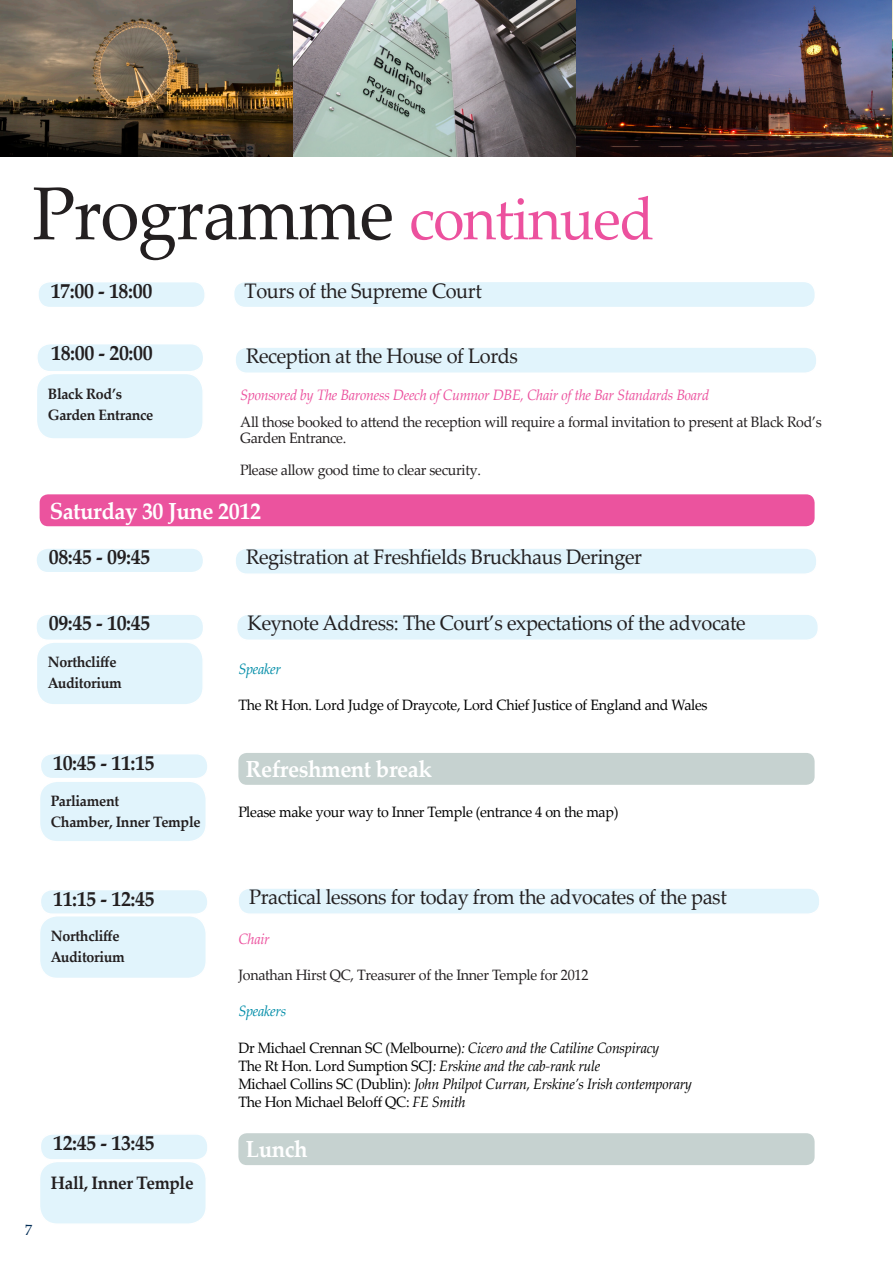
<style>
.page{position:relative;width:893px;height:1263px;background:#fff}
.page>*{position:absolute;margin:0;border:0;box-sizing:border-box;transform-origin:0 0}
.t1{font:75px "Palatino Linotype";letter-spacing:-.02em;color:#231f20;scale:.95 1}
.t2{font:700 23.25px "Palatino Linotype";letter-spacing:-.02em;color:#fff;scale:.95 1}
.t3{font:21px "Palatino Linotype";letter-spacing:-.02em;color:#231f20;scale:.95 1}
.t4{font:700 21px "Palatino Linotype";letter-spacing:-.02em;color:#231f20;scale:.95 1}
.t5{font:700 18px "Palatino Linotype";letter-spacing:-.02em;color:#231f20;scale:.95 1}
.t6{font:15px/15.8px "Palatino Linotype";letter-spacing:-.02em;color:#231f20;scale:.95 1}
.t7{font:italic 15px "Palatino Linotype";letter-spacing:-.02em;color:#000;scale:.95 1}
.t8{font:15px "Palatino Linotype";letter-spacing:-.02em;color:#000;scale:.95 1}
.t9{font:700 15px "Palatino Linotype";letter-spacing:-.02em;color:#231f20;scale:.95 1}
.t10{font:italic 15px "Palatino Linotype";letter-spacing:-.02em;color:#ec519e;scale:.95 1}
.t11{font:italic 15px "Palatino Linotype";letter-spacing:-.02em;color:#008da8;scale:.95 1}
.t12{font:15px "Palatino Linotype";color:#002c55;scale:.95 1}
.s1{font-size:60px;color:#ec519e}
.s2{font-style:normal}
.s3{font-style:italic}
</style>
<div class="page">
<img style="left:0;top:0;width:577px;height:156px">
<img style="left:577px;top:0;width:316px;height:156px">
<div style="left:40px;top:494px;width:775px;height:32px;background:#eb539e;border-radius:9px"></div>
<div style="left:37px;top:344px;width:167px;height:28px;background:#e1f4fc;border-radius:14px"></div>
<div style="left:36px;top:343px;width:168px;height:29px;border:2px solid #fff;border-radius:14px"></div>
<div style="left:38px;top:282px;width:167px;height:26px;background:#e1f4fc;border-radius:12px"></div>
<div style="left:37px;top:281px;width:169px;height:27px;border:2px solid #fff;border-radius:12px"></div>
<div style="left:36px;top:373px;width:167px;height:66px;background:#e1f4fc;border-radius:18px"></div>
<div style="left:36px;top:373px;width:168px;height:67px;border:2px solid #fff;border-radius:18px"></div>
<div style="left:36px;top:614px;width:168px;height:26px;background:#e1f4fc;border-radius:12px"></div>
<div style="left:35px;top:613px;width:169px;height:28px;border:2px solid #fff;border-radius:12px"></div>
<div style="left:238px;top:753px;width:577px;height:32px;background:#c6d2d0;border-radius:9px"></div>
<div style="left:40px;top:754px;width:168px;height:25px;background:#e1f4fc;border-radius:12px"></div>
<div style="left:40px;top:753px;width:169px;height:26px;border:2px solid #fff;border-radius:12px"></div>
<div style="left:238px;top:1133px;width:577px;height:32px;background:#c6d2d0;border-radius:9px"></div>
<div style="left:36px;top:642px;width:167px;height:63px;background:#e1f4fc;border-radius:18px"></div>
<div style="left:36px;top:641px;width:168px;height:65px;border:2px solid #fff;border-radius:18px"></div>
<div style="left:40px;top:889px;width:168px;height:25px;background:#e1f4fc;border-radius:12px"></div>
<div style="left:40px;top:889px;width:169px;height:26px;border:2px solid #fff;border-radius:12px"></div>
<div style="left:40px;top:1134px;width:168px;height:26px;background:#e1f4fc;border-radius:12px"></div>
<div style="left:40px;top:1133px;width:169px;height:28px;border:2px solid #fff;border-radius:12px"></div>
<div style="left:39px;top:781px;width:167px;height:61px;background:#e1f4fc;border-radius:18px"></div>
<div style="left:39px;top:780px;width:168px;height:62px;border:2px solid #fff;border-radius:18px"></div>
<div style="left:39px;top:1161px;width:167px;height:63px;background:#e1f4fc;border-radius:18px"></div>
<div style="left:39px;top:1161px;width:168px;height:64px;border:2px solid #fff;border-radius:18px"></div>
<div style="left:39px;top:916px;width:167px;height:62px;background:#e1f4fc;border-radius:18px"></div>
<div style="left:39px;top:915px;width:168px;height:64px;border:2px solid #fff;border-radius:18px"></div>
<div style="left:36px;top:548px;width:168px;height:25px;background:#e1f4fc;border-radius:12px"></div>
<div style="left:35px;top:547px;width:169px;height:26px;border:2px solid #fff;border-radius:12px"></div>
<div style="left:234px;top:281px;width:581px;height:27px;background:#e1f4fc;border-radius:12px"></div>
<div style="left:233px;top:281px;width:583px;height:27px;border:2px solid #fff;border-radius:12px"></div>
<div style="left:235px;top:347px;width:582px;height:26px;background:#e1f4fc;border-radius:12px"></div>
<div style="left:234px;top:346px;width:584px;height:28px;border:2px solid #fff;border-radius:12px"></div>
<div style="left:235px;top:548px;width:582px;height:26px;background:#e1f4fc;border-radius:12px"></div>
<div style="left:234px;top:547px;width:584px;height:28px;border:2px solid #fff;border-radius:12px"></div>
<div style="left:237px;top:614px;width:581px;height:26px;background:#e1f4fc;border-radius:12px"></div>
<div style="left:236px;top:613px;width:583px;height:28px;border:2px solid #fff;border-radius:12px"></div>
<div style="left:238px;top:888px;width:582px;height:26px;background:#e1f4fc;border-radius:12px"></div>
<div style="left:237px;top:887px;width:584px;height:28px;border:2px solid #fff;border-radius:12px"></div>
<p class="t1" style="left:32px;top:160px;width:657px">Programme <span class="s1">continued</span></p>
<p class="t4" style="left:51px;top:276px;width:108px">17:00 - 18:00</p>
<p class="t4" style="left:51px;top:338px;width:108px">18:00 - 20:00</p>
<p class="t3" style="left:245px;top:275px;width:251px">Tours of the Supreme Court</p>
<p class="t3" style="left:246px;top:341px;width:288px">Reception at the House of Lords</p>
<p class="t9" style="left:48px;top:383px;width:80px">Black Rod’s</p>
<p class="t10" style="left:240px;top:384px;width:495px">Sponsored by The Baroness Deech of Cumnor DBE, Chair of the Bar Standards Board</p>
<p class="t9" style="left:48px;top:404px;width:113px">Garden Entrance</p>
<p class="t6" style="left:240px;top:414px;width:614px">All those booked to attend the reception will require a formal invitation to present at Black Rod’s<br>Garden Entrance.</p>
<p class="t6" style="left:240px;top:461px;width:255px">Please allow good time to clear security.</p>
<p class="t2" style="left:50px;top:494px;width:224px">Saturday 30 June 2012</p>
<p class="t4" style="left:49px;top:542px;width:108px">08:45 - 09:45</p>
<p class="t4" style="left:49px;top:608px;width:108px">09:45 - 10:45</p>
<p class="t9" style="left:48px;top:651px;width:74px">Northcliffe</p>
<p class="t9" style="left:48px;top:672px;width:79px">Auditorium</p>
<p class="t4" style="left:53px;top:748px;width:108px">10:45 - 11:15</p>
<p class="t9" style="left:51px;top:790px;width:73px">Parliament</p>
<p class="t9" style="left:51px;top:811px;width:159px">Chamber, Inner Temple</p>
<p class="t4" style="left:53px;top:883px;width:108px">11:15 - 12:45</p>
<p class="t9" style="left:51px;top:925px;width:74px">Northcliffe</p>
<p class="t9" style="left:51px;top:946px;width:79px">Auditorium</p>
<p class="t12" style="left:25px;top:1219px;width:9px">7</p>
<p class="t4" style="left:53px;top:1128px;width:108px">12:45 - 13:45</p>
<p class="t5" style="left:51px;top:1169px;width:152px">Hall, Inner Temple</p>
<p class="t3" style="left:246px;top:542px;width:418px">Registration at Freshfields Bruckhaus Deringer</p>
<p class="t3" style="left:248px;top:608px;width:526px">Keynote Address: The Court’s expectations of the advocate</p>
<p class="t11" style="left:238px;top:658px;width:46px">Speaker</p>
<p class="t8" style="left:238px;top:694px;width:495px">The Rt Hon. Lord Judge of Draycote, Lord Chief Justice of England and Wales</p>
<p class="t2" style="left:246px;top:753px;width:197px">Refreshment break</p>
<p class="t8" style="left:238px;top:801px;width:402px">Please make your way to Inner Temple (entrance 4 on the map)</p>
<p class="t3" style="left:249px;top:882px;width:504px">Practical lessons for today from the advocates of the past</p>
<p class="t10" style="left:238px;top:929px;width:34px">Chair</p>
<p class="t6" style="left:238px;top:967px;width:370px">Jonathan Hirst QC, Treasurer of the Inner Temple for 2012</p>
<p class="t11" style="left:238px;top:1001px;width:52px">Speakers</p>
<p class="t7" style="left:238px;top:1037px;width:445px"><span class="s2">Dr Michael Crennan SC (Melbourne)</span>: Cicero and the Catiline Conspiracy</p>
<p class="t7" style="left:238px;top:1055px;width:383px"><span class="s2">The Rt Hon. Lord Sumption SCJ</span>: Erskine and the cab-rank rule</p>
<p class="t7" style="left:238px;top:1073px;width:479px"><span class="s2">Michael Collins SC (Dublin):</span> John Philpot Curran, Erskine’s Irish contemporary</p>
<p class="t8" style="left:238px;top:1091px;width:241px">The Hon Michael Beloff QC: <span class="s3">FE Smith</span></p>
<p class="t2" style="left:246px;top:1133px;width:67px">Lunch</p>
</div>
